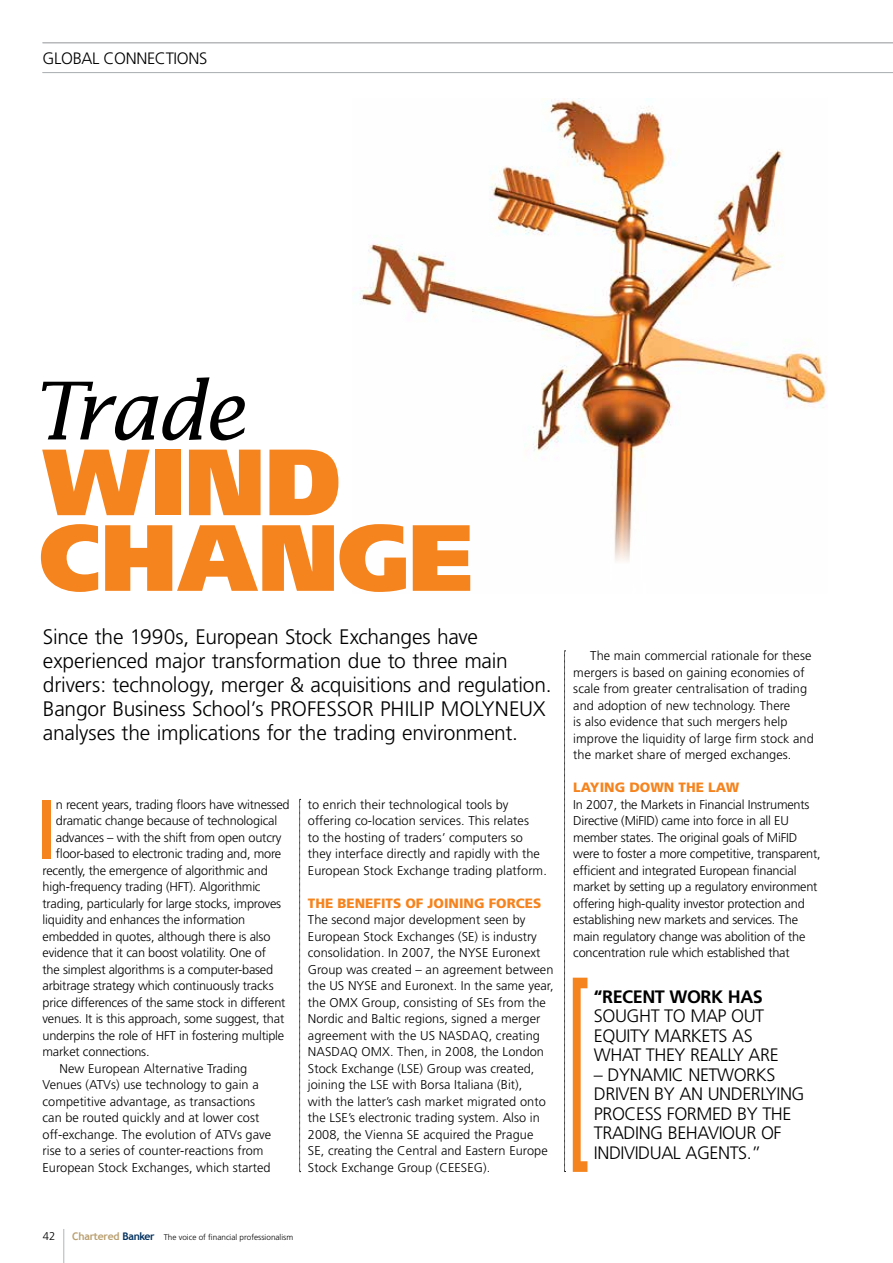
<style>
.page{position:relative;width:893px;height:1263px;background:#fff}
.page>*{position:absolute;margin:0;border:0;box-sizing:border-box;transform-origin:0 0}
.t1{font:900 93.9px/75.6px "Frutiger";color:#f5841f}
.t2{font:83.7px "Frutiger";color:#f5841f}
.t3{font:italic 79.95px "Lucida";letter-spacing:-.04em;color:#000}
.t4{font:300 21px/24px "Frutiger";letter-spacing:-.01em;color:#000}
.t5{font:300 18px "Frutiger";letter-spacing:-.025em;color:#000}
.t6{font:700 18px "Frutiger";letter-spacing:-.025em;color:#000}
.t7{font:300 16.5px "Frutiger";letter-spacing:-.02em;color:#000}
.t8{font:900 13.5px "Frutiger";color:#f5841f}
.t9{font:300 12.75px/16.5px "Frutiger";letter-spacing:.005em;color:#000}
.t10{font:300 12.75px/16.5px "Frutiger";letter-spacing:-.015em;color:#000}
.t11{font:300 11.25px "Frutiger";color:#000}
.t12{font:300 8.25px "Frutiger";color:#000}
.s1{font-family:"Trebuchet MS";font-weight:700;font-size:10.5px;color:#b99f6f}
.s2{font-family:"Trebuchet MS";font-weight:700;font-size:10.5px;color:#00305e}
</style>
<div class="page">
<hr style="left:64px;top:1229px;width:1px;height:34px;background:#b1b4b6">
<img style="left:357px;top:99px;width:470px;height:462px">
<hr style="left:43px;top:43px;width:850px;height:1px;background:#b1b4b6">
<hr style="left:43px;top:72px;width:850px;height:1px;background:#b1b4b6">
<svg style="left:299px;top:799px;width:2px;height:373px"></svg>
<svg style="left:564px;top:651px;width:2px;height:521px"></svg>
<svg style="left:573px;top:978px;width:14px;height:194px"></svg>
<p class="t7" style="left:43px;top:49px;width:166px">GLOBAL CONNECTIONS</p>
<h3 class="t3" style="left:31px;top:362px;width:216px">Trade</h3>
<h1 class="t1" style="left:39px;top:443px;width:436px">WIND<br>CHANGE</h1>
<p class="t4" style="left:43px;top:625px;width:510px">Since the 1990s, European Stock Exchanges have experienced major transformation due to three main drivers: technology, merger &amp; acquisitions and regulation.<br>Bangor Business School’s PROFESSOR PHILIP MOLYNEUX analyses the implications for the trading environment.</p>
<h2 class="t2" style="left:35px;top:780px;width:25px">I</h2>
<p class="t10" style="left:56px;top:796px;width:235px">n recent years, trading floors have witnessed</p>
<p class="t10" style="left:56px;top:813px;width:223px">dramatic change because of technological</p>
<p class="t10" style="left:56px;top:829px;width:227px">advances – with the shift from open outcry</p>
<p class="t10" style="left:56px;top:846px;width:227px">floor-based to electronic trading and, more</p>
<p class="t10" style="left:43px;top:862px;width:227px">recently, the emergence of algorithmic and</p>
<p class="t10" style="left:43px;top:879px;width:220px">high-frequency trading (HFT). Algorithmic</p>
<p class="t10" style="left:43px;top:895px;width:240px">trading, particularly for large stocks, improves</p>
<p class="t10" style="left:43px;top:912px;width:204px">liquidity and enhances the information</p>
<p class="t10" style="left:43px;top:928px;width:229px">embedded in quotes, although there is also</p>
<p class="t10" style="left:43px;top:945px;width:225px">evidence that it can boost volatility. One of</p>
<p class="t10" style="left:43px;top:961px;width:232px">the simplest algorithms is a computer-based</p>
<p class="t10" style="left:43px;top:978px;width:233px">arbitrage strategy which continuously tracks</p>
<p class="t10" style="left:43px;top:994px;width:244px">price differences of the same stock in different</p>
<p class="t10" style="left:43px;top:1011px;width:243px">venues. It is this approach, some suggest, that</p>
<p class="t10" style="left:43px;top:1027px;width:243px">underpins the role of HFT in fostering multiple</p>
<p class="t10" style="left:43px;top:1044px;width:109px">market connections.</p>
<p class="t9" style="left:60px;top:1060px;width:189px">New European Alternative Trading</p>
<p class="t9" style="left:43px;top:1077px;width:218px">Venues (ATVs) use technology to gain a</p>
<p class="t9" style="left:43px;top:1093px;width:214px">competitive advantage, as transactions</p>
<p class="t9" style="left:43px;top:1110px;width:218px">can be routed quickly and at lower cost</p>
<p class="t9" style="left:43px;top:1126px;width:230px">off-exchange. The evolution of ATVs gave</p>
<p class="t9" style="left:43px;top:1143px;width:223px">rise to a series of counter-reactions from</p>
<p class="t9" style="left:43px;top:1159px;width:230px">European Stock Exchanges, which started</p>
<p class="t9" style="left:308px;top:796px;width:240px">to enrich their technological tools by offering co-location services. This relates<br>to the hosting of traders’ computers so they interface directly and rapidly with the European Stock Exchange trading platform.</p>
<p class="t8" style="left:308px;top:895px;width:235px">THE BENEFITS OF JOINING FORCES</p>
<p class="t9" style="left:308px;top:912px;width:247px">The second major development seen by European Stock Exchanges (SE) is industry consolidation. In 2007, the NYSE Euronext Group was created – an agreement between the US NYSE and Euronext. In the same year, the OMX Group, consisting of SEs from the Nordic and Baltic regions, signed a merger agreement with the US NASDAQ, creating NASDAQ OMX. Then, in 2008, the London Stock Exchange (LSE) Group was created, joining the LSE with Borsa Italiana (Bit),<br>with the latter’s cash market migrated onto the LSE’s electronic trading system. Also in 2008, the Vienna SE acquired the Prague<br>SE, creating the Central and Eastern Europe Stock Exchange Group (CEESEG).</p>
<p class="t9" style="left:573px;top:648px;width:242px;text-indent:17px">The main commercial rationale for these mergers is based on gaining economies of scale from greater centralisation of trading and adoption of new technology. There<br>is also evidence that such mergers help improve the liquidity of large firm stock and the market share of merged exchanges.</p>
<p class="t8" style="left:573px;top:779px;width:168px">LAYING DOWN THE LAW</p>
<p class="t10" style="left:573px;top:796px;width:249px">In 2007, the Markets in Financial Instruments Directive (MiFID) came into force in all EU member states. The original goals of MiFID were to foster a more competitive, transparent, efficient and integrated European financial market by setting up a regulatory environment offering high-quality investor protection and establishing new markets and services. The main regulatory change was abolition of the concentration rule which established that</p>
<h3 class="t6" style="left:594px;top:986px;width:170px">“RECENT WORK HAS</h3>
<h3 class="t5" style="left:594px;top:1006px;width:12px">sought</h3>
<h3 class="t5" style="left:664px;top:1006px;width:39px">to map</h3>
<h3 class="t5" style="left:731px;top:1006px;width:12px">out</h3>
<h3 class="t5" style="left:594px;top:1025px;width:10px">equity</h3>
<h3 class="t5" style="left:654px;top:1025px;width:13px">mar</h3>
<h3 class="t5" style="left:691px;top:1025px;width:20px">kets</h3>
<h3 class="t5" style="left:732px;top:1025px;width:11px">as</h3>
<h3 class="t5" style="left:594px;top:1045px;width:28px">what</h3>
<h3 class="t5" style="left:646px;top:1045px;width:11px">they</h3>
<h3 class="t5" style="left:690px;top:1045px;width:10px">really</h3>
<h3 class="t5" style="left:749px;top:1045px;width:11px">are</h3>
<h3 class="t5" style="left:594px;top:1064px;width:26px">– dynamic</h3>
<h3 class="t5" style="left:688px;top:1064px;width:86px">networ ks</h3>
<h3 class="t5" style="left:594px;top:1084px;width:10px">driven</h3>
<h3 class="t5" style="left:654px;top:1084px;width:64px">byanunderlying</h3>
<h3 class="t5" style="left:594px;top:1103px;width:11px">process</h3>
<h3 class="t5" style="left:667px;top:1103px;width:12px">formed</h3>
<h3 class="t5" style="left:737px;top:1103px;width:36px">by the</h3>
<h3 class="t5" style="left:594px;top:1123px;width:11px">trading</h3>
<h3 class="t5" style="left:668px;top:1123px;width:11px">behaviour</h3>
<h3 class="t5" style="left:761px;top:1123px;width:11px">of</h3>
<h3 class="t5" style="left:594px;top:1142px;width:10px">individual</h3>
<h3 class="t5" style="left:685px;top:1142px;width:12px">agents</h3>
<h3 class="t5" style="left:747px;top:1142px;width:16px">.”</h3>
<p class="t11" style="left:43px;top:1229px;width:14px">42</p>
<p class="t12" style="left:72px;top:1232px;width:222px"><span class="s1">Chartered</span> <span class="s2">Banker</span> The voice of financial professionalism</p>
</div>
